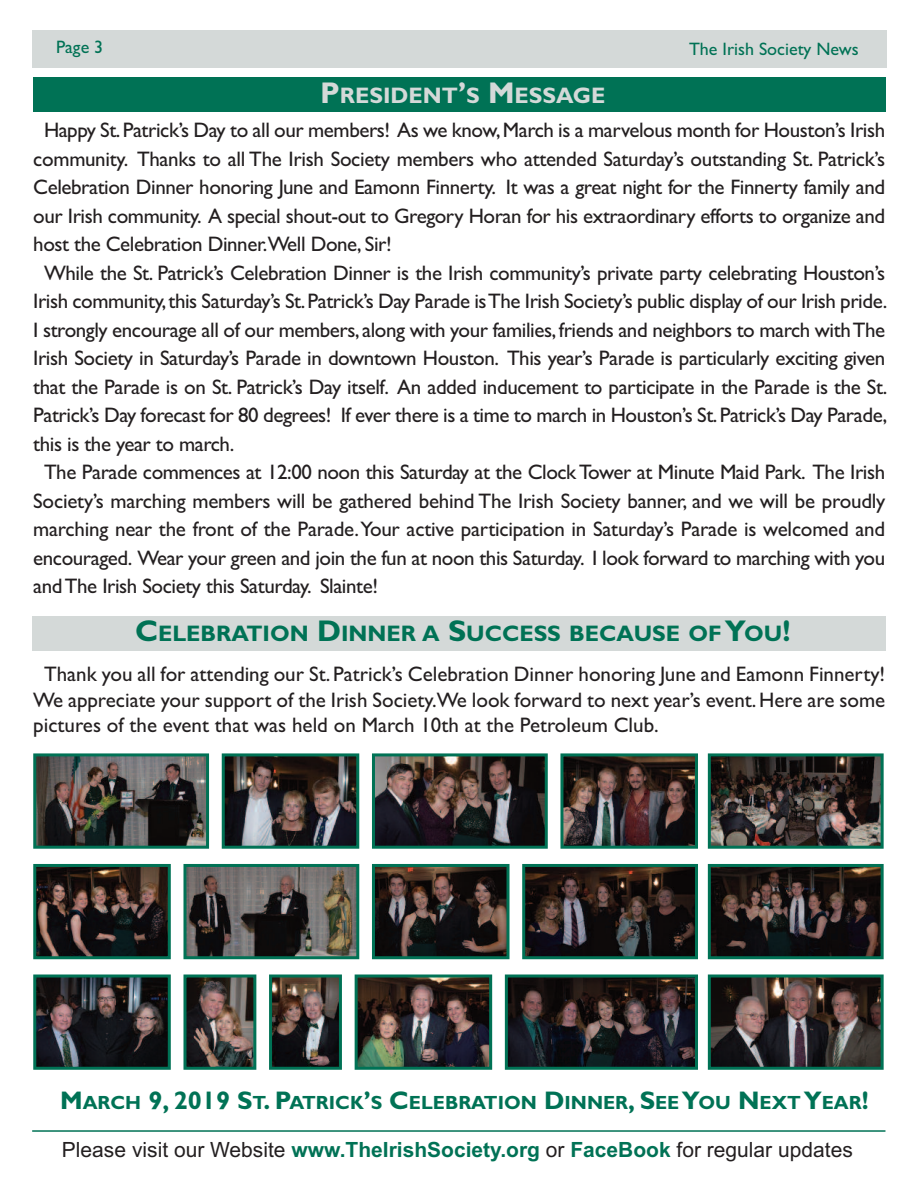
<style>
.page{position:relative;width:918px;height:1188px;background:#fff}
.page>*{position:absolute;margin:0;border:0;box-sizing:border-box;transform-origin:0 0}
.t1{font:700 22.5px "Gill Sans";color:#007255}
.t2{font:700 22.5px "Gill Sans";color:#d4d9d8}
.t3{font:21px/25.5px "Gill Sans";letter-spacing:-.02em;color:#231f20;text-align:justify}
.t4{font:21px "Arial";color:#231f20}
.t5{font:700 19.2px "Gill Sans";color:#007255}
.t6{font:18px "Gill Sans";color:#007255}
.s1{font-size:30px}
.s2{font-size:25.5px}
.s3{font-weight:700;color:#007255}
</style>
<div class="page">
<div style="left:32px;top:30px;width:855px;height:38px;background:#d4d9d8"></div>
<hr style="left:32px;top:1130px;width:853px;height:2px;background:#007255">
<div style="left:33px;top:78px;width:853px;height:34px;background:#007255"></div>
<div style="left:32px;top:616px;width:854px;height:35px;background:#d4d9d8"></div>
<img style="left:37px;top:757px;width:168px;height:88px">
<div style="left:33px;top:753px;width:176px;height:96px;border:3px solid #007255"></div>
<img style="left:226px;top:757px;width:129px;height:88px">
<div style="left:222px;top:753px;width:137px;height:96px;border:3px solid #007255"></div>
<img style="left:187px;top:868px;width:168px;height:87px">
<div style="left:183px;top:864px;width:176px;height:95px;border:3px solid #007255"></div>
<img style="left:37px;top:868px;width:130px;height:87px">
<div style="left:33px;top:864px;width:138px;height:95px;border:3px solid #007255"></div>
<img style="left:376px;top:757px;width:168px;height:88px">
<div style="left:372px;top:753px;width:176px;height:96px;border:3px solid #007255"></div>
<img style="left:564px;top:757px;width:130px;height:88px">
<div style="left:560px;top:753px;width:138px;height:96px;border:3px solid #007255"></div>
<img style="left:526px;top:868px;width:168px;height:87px">
<div style="left:522px;top:864px;width:176px;height:95px;border:3px solid #007255"></div>
<img style="left:376px;top:868px;width:130px;height:87px">
<div style="left:372px;top:864px;width:138px;height:95px;border:3px solid #007255"></div>
<img style="left:712px;top:757px;width:168px;height:88px">
<div style="left:708px;top:753px;width:176px;height:96px;border:3px solid #007255"></div>
<img style="left:712px;top:868px;width:168px;height:87px">
<div style="left:708px;top:864px;width:176px;height:95px;border:3px solid #007255"></div>
<img style="left:187px;top:979px;width:65px;height:87px">
<div style="left:183px;top:975px;width:73px;height:95px;border:3px solid #007255"></div>
<img style="left:37px;top:979px;width:130px;height:87px">
<div style="left:33px;top:975px;width:138px;height:95px;border:3px solid #007255"></div>
<img style="left:273px;top:979px;width:65px;height:87px">
<div style="left:269px;top:975px;width:73px;height:95px;border:3px solid #007255"></div>
<img style="left:359px;top:979px;width:129px;height:87px">
<div style="left:355px;top:975px;width:137px;height:95px;border:3px solid #007255"></div>
<img style="left:712px;top:979px;width:168px;height:87px">
<div style="left:708px;top:975px;width:176px;height:95px;border:3px solid #007255"></div>
<img style="left:509px;top:979px;width:185px;height:87px">
<div style="left:505px;top:975px;width:193px;height:95px;border:3px solid #007255"></div>
<p class="t6" style="left:56px;top:37px;width:49px">Page 3</p>
<p class="t6" style="left:689px;top:38px;width:171px">The Irish Society News</p>
<p class="t2" style="left:320px;top:82px;width:287px"><span class="s1">P</span>RESIDENT<span class="s1">’</span>S <span class="s1">M</span>ESSAGE</p>
<p class="t3" style="left:44px;top:117px;width:843px">Happy St.Patrick’s Day to all our members! As we know,March is a marvelous month for Houston’s Irish</p>
<p class="t3" style="left:33px;top:146px;width:854px">community. Thanks to all The Irish Society members who attended Saturday’s outstanding St. Patrick’s</p>
<p class="t3" style="left:33px;top:174px;width:854px">Celebration Dinner honoring June and Eamonn Finnerty. It was a great night for the Finnerty family and</p>
<p class="t3" style="left:33px;top:203px;width:854px">our Irish community. A special shout-out to Gregory Horan for his extraordinary efforts to organize and</p>
<p class="t3" style="left:33px;top:231px;width:360px">host the Celebration Dinner.Well Done, Sir!</p>
<p class="t3" style="left:44px;top:260px;width:843px">While the St. Patrick’s Celebration Dinner is the Irish community’s private party celebrating Houston’s</p>
<p class="t3" style="left:33px;top:288px;width:856px">Irish community,this Saturday’s St.Patrick’s Day Parade isThe Irish Society’s public display of our Irish pride.</p>
<p class="t3" style="left:33px;top:317px;width:854px">I strongly encourage all of our members, along with your families,friends and neighbors to march withThe</p>
<p class="t3" style="left:33px;top:345px;width:854px">Irish Society in Saturday’s Parade in downtown Houston. This year’s Parade is particularly exciting given</p>
<p class="t3" style="left:33px;top:374px;width:856px">that the Parade is on St. Patrick’s Day itself. An added inducement to participate in the Parade is the St.</p>
<p class="t3" style="left:33px;top:402px;width:856px">Patrick’s Day forecast for 80 degrees! If ever there is a time to march in Houston’s St.Patrick’s Day Parade,</p>
<p class="t3" style="left:33px;top:431px;width:203px">this is the year to march.</p>
<p class="t3" style="left:44px;top:459px;width:843px">The Parade commences at 12:00 noon this Saturday at the ClockTower at Minute Maid Park. The Irish</p>
<p class="t3" style="left:33px;top:488px;width:854px">Society’s marching members will be gathered behind The Irish Society banner, and we will be proudly</p>
<p class="t3" style="left:33px;top:516px;width:854px">marching near the front of the Parade.Your active participation in Saturday’s Parade is welcomed and</p>
<p class="t3" style="left:33px;top:545px;width:854px">encouraged. Wear your green and join the fun at noon this Saturday. I look forward to marching with you</p>
<p class="t3" style="left:33px;top:573px;width:346px">andThe Irish Society this Saturday. Slainte!</p>
<p class="t1" style="left:135px;top:620px;width:657px"><span class="s1">C</span>ELEBRATION <span class="s1">D</span>INNER A <span class="s1">S</span>UCCESS BECAUSE OF<span class="s1">Y</span>OU<span class="s1">!</span></p>
<p class="t3" style="left:33px;top:661px;width:854px;text-indent:11px">Thank you all for attending our St. Patrick’s Celebration Dinner honoring June and Eamonn Finnerty!<br>We appreciate your support of the Irish Society.We look forward to next year’s event.Here are some pictures of the event that was held on March 10th at the Petroleum Club.</p>
<p class="t5" style="left:60px;top:1091px;width:810px"><span class="s2">M</span>ARCH <span class="s2">9, 2019 S</span>T<span class="s2">. P</span>ATRICK<span class="s2">’</span>S <span class="s2">C</span>ELEBRATION <span class="s2">D</span>INNER<span class="s2">, S</span>EE<span class="s2">Y</span>OU <span class="s2">N</span>EXT<span class="s2">Y</span>EAR<span class="s2">!</span></p>
<p class="t4" style="left:62px;top:1137px;width:792px">Please visit our Website <span class="s3">www.TheIrishSociety.org</span> or <span class="s3">FaceBook</span> for regular updates</p>
</div>
